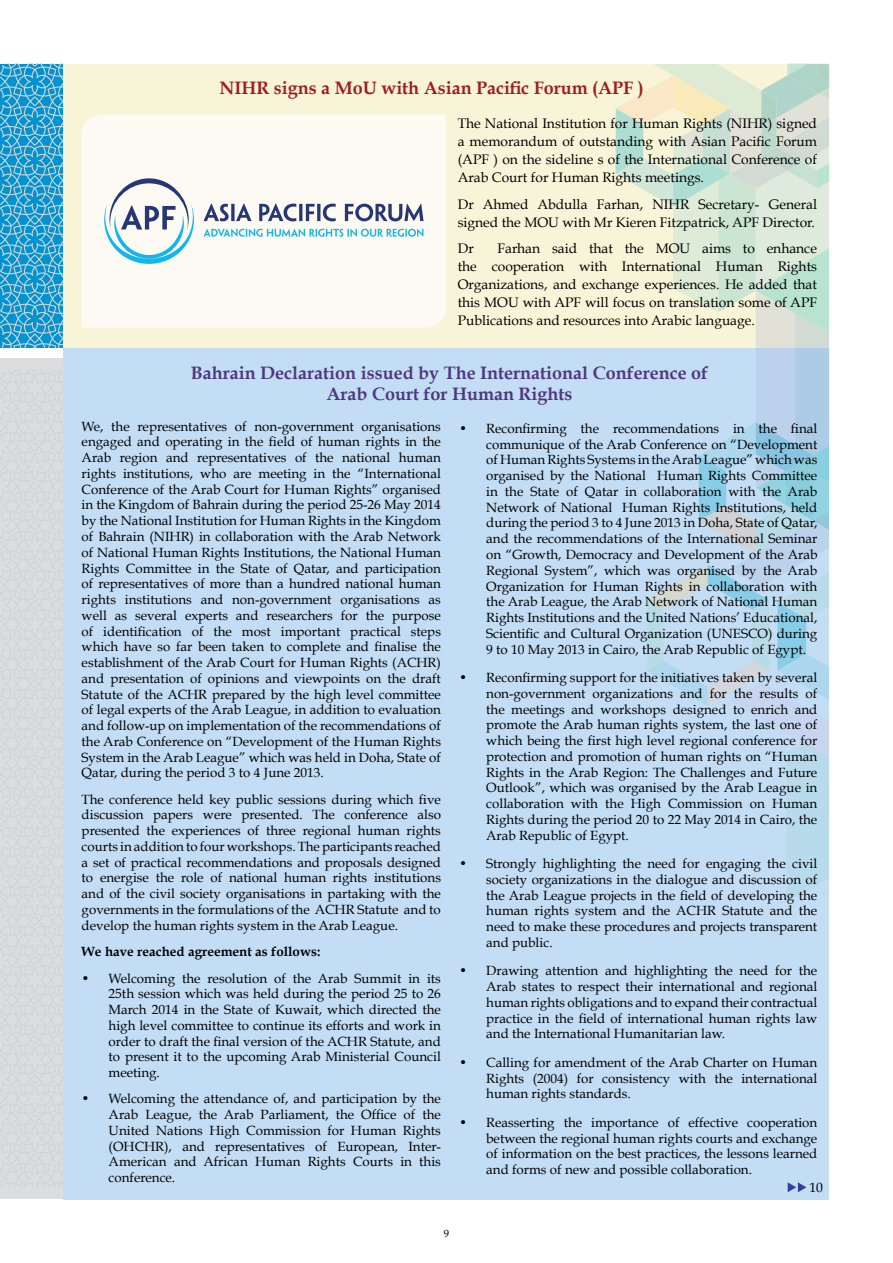
<style>
.page{position:relative;width:893px;height:1263px;background:#fff}
.page>*{position:absolute;margin:0;border:0;box-sizing:border-box;transform-origin:0 0}
.t1{font:700 18px/21.6px "Book Antiqua";color:#4f377d;text-align:center}
.t2{font:700 18px "Book Antiqua";color:#9f1d21}
.t3{font:13.8px/18px "Book Antiqua";color:#000;text-align:justify}
.t4{font:13.5px "Book Antiqua";color:#000}
.t5{font:13.35px/15.8px "Book Antiqua";color:#000;text-align:justify}
.t6{font:700 13.35px "Book Antiqua";color:#000}
.t7{font:10.5px "Book Antiqua";color:#000}
</style>
<div class="page">
<div style="left:0;top:358px;width:64px;height:841px;background:#dcddde"></div>
<svg style="left:1px;top:370px;width:62px;height:817px"></svg>
<svg style="left:0;top:64px;width:63px;height:284px;background:#3ca5d0"></svg>
<div style="left:64px;top:64px;width:552px;height:284px;background:#f8f4d7"></div>
<div style="left:64px;top:348px;width:765px;height:851px;background:#c2ddf4"></div>
<svg style="left:616px;top:64px;width:213px;height:834px;background:#c7dee6"></svg>
<svg style="left:788px;top:1182px;width:18px;height:10px"></svg>
<div style="left:82px;top:114px;width:364px;height:214px;background:#fcfaf2"></div>
<svg style="left:204px;top:204px;width:48px;height:17px"></svg>
<svg style="left:259px;top:204px;width:77px;height:17px"></svg>
<svg style="left:345px;top:204px;width:79px;height:17px"></svg>
<svg style="left:204px;top:229px;width:220px;height:8px"></svg>
<svg style="left:104px;top:178px;width:90px;height:86px"></svg>
<h1 class="t2" style="left:219px;top:78px;width:426px">NIHR signs a MoU with Asian Pacific Forum (APF )</h1>
<p class="t3" style="left:458px;top:115px;width:361px">The National Institution for Human Rights (NIHR) signed a memorandum of outstanding with Asian Pacific Forum (APF ) on the sideline s of the International Conference of Arab Court for Human Rights meetings.</p>
<p class="t3" style="left:458px;top:195px;width:361px">Dr Ahmed Abdulla Farhan, NIHR Secretary- General signed the MOU with Mr Kieren Fitzpatrick, APF Director.</p>
<p class="t3" style="left:458px;top:240px;width:18px">Dr</p>
<p class="t3" style="left:458px;top:240px;width:361px;text-indent:40px">Farhan said that the MOU aims to enhance the cooperation with International Human Rights Organizations, and exchange experiences. He added that this MOU with APF will focus on translation some of APF Publications and resources into Arabic language.</p>
<h1 class="t1" style="left:191px;top:362px;width:519px">Bahrain Declaration issued by The International Conference of<br>Arab Court for Human Rights</h1>
<p class="t5" style="left:82px;top:418px;width:361px">We, the representatives of non-government organisations engaged and operating in the field of human rights in the Arab region and representatives of the national human rights institutions, who are meeting in the “International Conference of the Arab Court for Human Rights” organised in the Kingdom of Bahrain during the period 25-26 May 2014 by the National Institution for Human Rights in the Kingdom of Bahrain (NIHR) in collaboration with the Arab Network of National Human Rights Institutions, the National Human Rights Committee in the State of Qatar, and participation of representatives of more than a hundred national human rights institutions and non-government organisations as well as several experts and researchers for the purpose of identification of the most important practical steps which have so far been taken to complete and finalise the establishment of the Arab Court for Human Rights (ACHR) and presentation of opinions and viewpoints on the draft Statute of the ACHR prepared by the high level committee of legal experts of the Arab League, in addition to evaluation and follow-up on implementation of the recommendations of the Arab Conference on “Development of the Human Rights System in the Arab League” which was held in Doha, State of Qatar, during the period 3 to 4 June 2013.</p>
<p class="t5" style="left:82px;top:791px;width:361px">The conference held key public sessions during which five discussion papers were presented. The conference also presented the experiences of three regional human rights courts in addition to four workshops. The participants reached a set of practical recommendations and proposals designed to energise the role of national human rights institutions and of the civil society organisations in partaking with the governments in the formulations of the ACHR Statute and to develop the human rights system in the Arab League.</p>
<p class="t6" style="left:82px;top:944px;width:240px">We have reached agreement as follows:</p>
<p class="t5" style="left:109px;top:970px;width:334px;text-indent:-27px">• Welcoming the resolution of the Arab Summit in its 25th session which was held during the period 25 to 26<br>March 2014 in the State of Kuwait, which directed the high level committee to continue its efforts and work in order to draft the final version of the ACHR Statute, and to present it to the upcoming Arab Ministerial Council meeting.</p>
<p class="t5" style="left:109px;top:1091px;width:334px;text-indent:-27px">• Welcoming the attendance of, and participation by the Arab League, the Arab Parliament, the Office of the United Nations High Commission for Human Rights (OHCHR), and representatives of European, Inter-American and African Human Rights Courts in this conference.</p>
<p class="t5" style="left:486px;top:420px;width:333px;text-indent:-27px">• Reconfirming the recommendations in the final communique of the Arab Conference on “Development of Human Rights Systems in the Arab League” which was organised by the National Human Rights Committee in the State of Qatar in collaboration with the Arab Network of National Human Rights Institutions, held during the period 3 to 4 June 2013 in Doha, State of Qatar, and the recommendations of the International Seminar on “Growth, Democracy and Development of the Arab Regional System”, which was organised by the Arab Organization for Human Rights in collaboration with the Arab League, the Arab Network of National Human Rights Institutions and the United Nations’ Educational, Scientific and Cultural Organization (UNESCO) during 9 to 10 May 2013 in Cairo, the Arab Republic of Egypt.</p>
<p class="t5" style="left:486px;top:670px;width:333px;text-indent:-27px">• Reconfirming support for the initiatives taken by several non-government organizations and for the results of the meetings and workshops designed to enrich and promote the Arab human rights system, the last one of which being the first high level regional conference for protection and promotion of human rights on “Human Rights in the Arab Region: The Challenges and Future Outlook”, which was organised by the Arab League in collaboration with the High Commission on Human Rights during the period 20 to 22 May 2014 in Cairo, the Arab Republic of Egypt.</p>
<p class="t5" style="left:486px;top:856px;width:333px;text-indent:-27px">• Strongly highlighting the need for engaging the civil society organizations in the dialogue and discussion of the Arab League projects in the field of developing the human rights system and the ACHR Statute and the need to make these procedures and projects transparent and public.</p>
<p class="t5" style="left:486px;top:963px;width:333px;text-indent:-27px">• Drawing attention and highlighting the need for the Arab states to respect their international and regional human rights obligations and to expand their contractual practice in the field of international human rights law and the International Humanitarian law.</p>
<p class="t5" style="left:486px;top:1054px;width:333px;text-indent:-27px">• Calling for amendment of the Arab Charter on Human Rights (2004) for consistency with the international human rights standards.</p>
<p class="t5" style="left:486px;top:1114px;width:333px;text-indent:-27px">• Reasserting the importance of effective cooperation between the regional human rights courts and exchange of information on the best practices, the lessons learned and forms of new and possible collaboration.</p>
<p class="t4" style="left:809px;top:1179px;width:15px">10</p>
<p class="t7" style="left:444px;top:1226px;width:7px">9</p>
</div>
